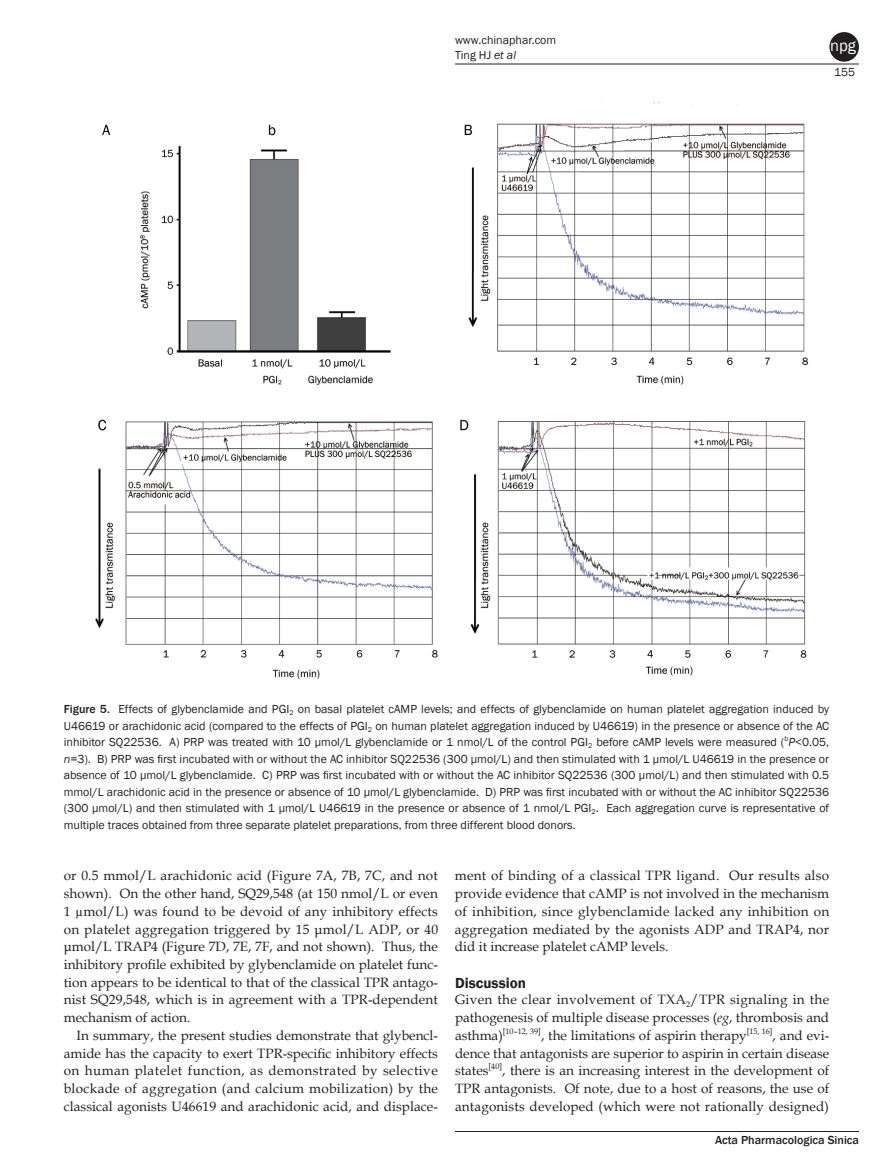
<style>
.page{position:relative;width:893px;height:1170px;background:#fff}
.page>*{position:absolute;margin:0;border:0;box-sizing:border-box;transform-origin:0 0}
.t1{font:16.5px "Franklin Gothic Book 2";color:#fff}
.t2{font:600 15px "Franklin Gothic";color:#231f20}
.t3{font:13.5px/17.7px "Book Antiqua 2";letter-spacing:.005em;color:#231f20;text-align:justify}
.t4{font:13.5px/17.7px "Book Antiqua";color:#231f20;text-align:justify}
.t5{font:12px/16.5px "Franklin Gothic";color:#231f20;text-align:justify}
.t6{font:12px/15px "Franklin Gothic Book 2";color:#231f20}
.t7{font:12px "Franklin Gothic Medium 2";color:#231f20}
.s1{font-family:"Franklin Gothic";font-style:italic}
.s2{font-family:"Franklin Gothic Medium 2"}
.s3{font-family:"Franklin Gothic Book 2"}
.s4{font-style:italic}
.s5{font-family:"Book Antiqua 2"}
.s6{font-family:"Book Antiqua";font-style:italic}
</style>
<div class="page">
<hr style="left:455px;top:64px;width:404px;height:1px;background:#231f20">
<hr style="left:455px;top:1131px;width:404px;height:1px;background:#231f20">
<div style="left:829px;top:32px;width:30px;height:30px;background:#231f20;border-radius:50%"></div>
<img style="left:95px;top:102px;width:714px;height:577px">
<p class="t6" style="left:455px;top:32px;width:103px">www.chinaphar.com<br>Ting HJ <span class="s1">et al</span></p>
<p class="t1" style="left:830px;top:35px;width:27px">npg</p>
<p class="t6" style="left:834px;top:65px;width:22px">155</p>
<p class="t6" style="left:64px;top:701px;width:767px;line-height:16.5px"><span class="s2">Figure 5.</span> Effects of glybenclamide and PGI<sub>2</sub> on basal platelet cAMP levels; and effects of glybenclamide on human platelet aggregation induced by<br>U46619 or arachidonic acid (compared to the effects of PGI<sub>2</sub> on human platelet aggregation induced by U46619) in the presence or absence of the AC</p>
<p class="t5" style="left:64px;top:734px;width:767px">inhibitor SQ22536. A) PRP was treated with 10 μmol/L glybenclamide or 1 nmol/L of the control PGI<sub>2</sub> <span class="s3">before cAMP levels were measured (</span><sup>b</sup><span class="s4">P</span><span class="s3">&lt;0.05, </span><span class="s4">n</span>=3). B) PRP was first incubated with or without the AC inhibitor SQ22536 (300 μmol/L) and then stimulated with 1 μmol/L U46619 in the presence or absence of 10 μmol/L glybenclamide. C) PRP was first incubated with or without the AC inhibitor SQ22536 (300 μmol/L) and then stimulated with 0.5 mmol/L arachidonic acid in the presence or absence of 10 μmol/L glybenclamide. D) PRP was first incubated with or without the AC inhibitor SQ22536 (300 μmol/L) and then stimulated with 1 μmol/L U46619 in the presence or absence of 1 nmol/L PGI<sub>2</sub><span class="s3">. Each aggregation curve is representative of</span></p>
<p class="t6" style="left:64px;top:817px;width:514px">multiple traces obtained from three separate platelet preparations, from three different blood donors.</p>
<p class="t3" style="left:64px;top:866px;width:376px">or 0.5 mmol/L arachidonic acid (Figure 7A, 7B, 7C, and not shown). On the other hand, SQ29,548 (at 150 nmol/L or even 1 µmol/L) was found to be devoid of any inhibitory effects</p>
<p class="t4" style="left:64px;top:919px;width:376px">on platelet aggregation triggered by 15 μmol/L ADP, or 40 μmol/L TRAP4 (Figure 7D, 7E, 7F, and not shown). Thus, the inhibitory profile exhibited by glybenclamide on platelet func<span class="s5">-</span></p>
<p class="t3" style="left:64px;top:972px;width:376px">tion appears to be identical to that of the classical TPR antago&shy;nist SQ29,548, which is in agreement with a TPR-dependent mechanism of action.</p>
<p class="t3" style="left:77px;top:1025px;width:363px">In summary, the present studies demonstrate that glybencl-</p>
<p class="t4" style="left:64px;top:1043px;width:376px">amide has the capacity to exert TPR-specific inhibitory effects</p>
<p class="t3" style="left:64px;top:1061px;width:376px">on human platelet function, as demonstrated by selective blockade of aggregation (and calcium mobilization) by the classical agonists U46619 and arachidonic acid, and displace-</p>
<p class="t3" style="left:455px;top:866px;width:376px">ment of binding of a classical TPR ligand. Our results also provide evidence that cAMP is not involved in the mechanism of inhibition, since glybenclamide lacked any inhibition on aggregation mediated by the agonists ADP and TRAP4, nor did it increase platelet cAMP levels.</p>
<p class="t2" style="left:455px;top:973px;width:73px">Discussion</p>
<p class="t3" style="left:455px;top:990px;width:376px">Given the clear involvement of TXA<sub>2</sub>/TPR signaling in the pathogenesis of multiple disease processes (<span class="s6">eg</span>, thrombosis and asthma)<sup>[10–12,</sup> <sup>39]</sup>, the limitations of aspirin therapy<sup>[15,</sup> <sup>16]</sup>, and evi&shy;dence that antagonists are superior to aspirin in certain disease states<sup>[40]</sup>, there is an increasing interest in the development of TPR antagonists. Of note, due to a host of reasons, the use of antagonists developed (which were not rationally designed)</p>
<p class="t7" style="left:715px;top:1132px;width:145px">Acta Pharmacologica Sinica</p>
</div>
